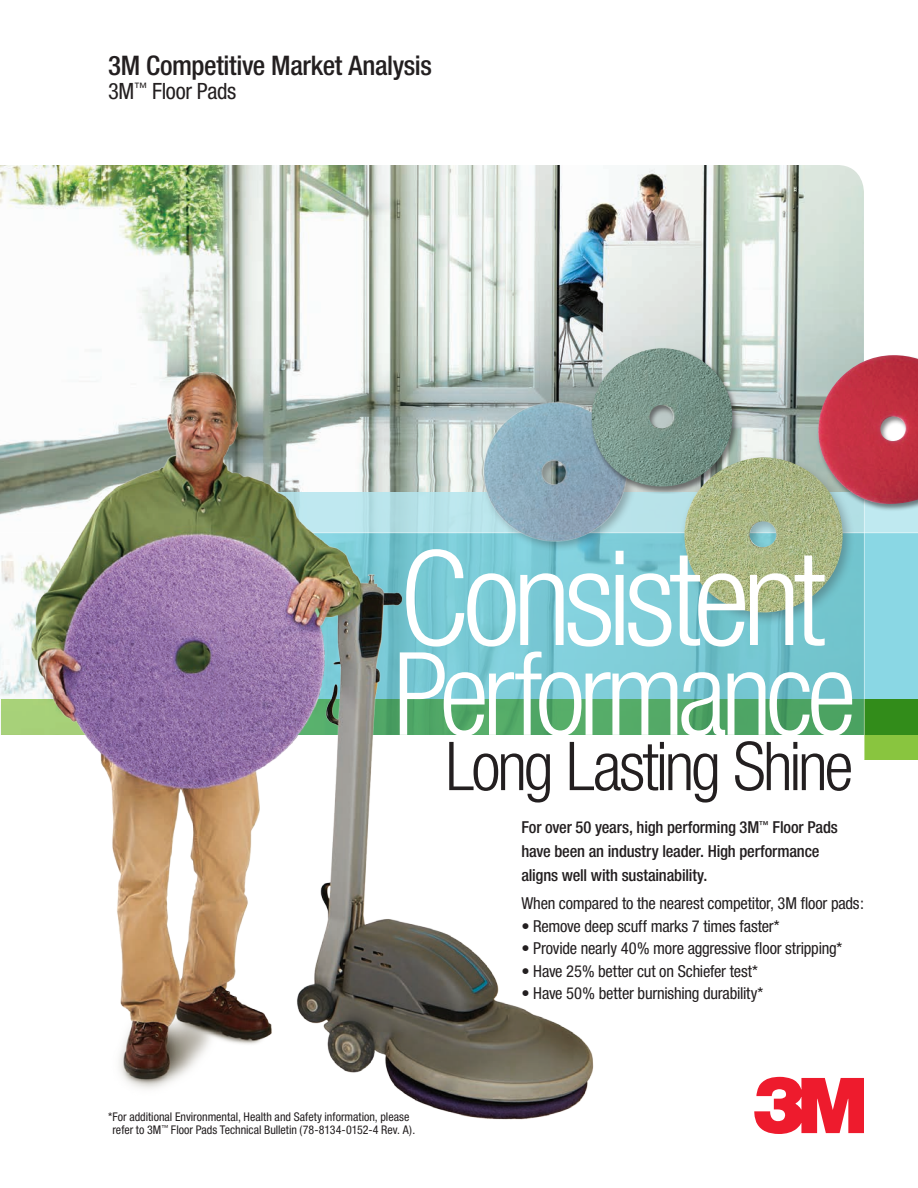
<style>
.page{position:relative;width:918px;height:1188px;background:#fff}
.page>*{position:absolute;margin:0;border:0;box-sizing:border-box;transform-origin:0 0}
.t1{font:300 condensed 132px "Helvetica Neue";letter-spacing:-.055em;color:#fff}
.t2{font:300 condensed 115.5px "Helvetica Neue";letter-spacing:-.055em;color:#fff}
.t3{font:300 condensed 67.5px "Helvetica Neue";letter-spacing:-.045em;color:#231f20}
.t4{font:500 condensed 27px "Helvetica Neue";letter-spacing:-.015em;color:#231f20}
.t5{font:condensed 22.5px "Helvetica Neue";letter-spacing:-.015em;color:#231f20}
.t6{font:condensed 16.5px "Helvetica Neue";letter-spacing:-.015em;color:#231f20}
.t7{font:500 condensed 16.5px/24px "Helvetica Neue";letter-spacing:-.01em;color:#231f20}
.t8{font:condensed 12px/13.5px "Helvetica Neue";color:#231f20;text-align:center}
</style>
<div class="page">
<svg style="left:754px;top:1077px;width:110px;height:57px"></svg>
<img style="left:0;top:165px;width:864px;height:570px">
<svg style="left:597px;top:533px;width:321px;height:166px;background:#7ccbd6"></svg>
<div style="left:241px;top:492px;width:677px;height:40px;background:#b8e3e9"></div>
<hr style="left:0;top:532px;width:918px;height:1px;background:#fff">
<div style="left:864px;top:699px;width:54px;height:61px;background:#89c53f"></div>
<svg style="left:1px;top:699px;width:917px;height:36px;background:#4fa35a"></svg>
<hr style="left:864px;top:165px;width:1px;height:595px;background:#fff">
<div style="left:816px;top:354px;width:102px;height:158px;background:#231f20;opacity:.55"></div>
<img style="left:818px;top:355px;width:100px;height:151px">
<img style="left:597px;top:494px;width:59px;height:84px">
<div style="left:679px;top:453px;width:176px;height:174px;background:#231f20;opacity:.3"></div>
<img style="left:684px;top:457px;width:159px;height:156px">
<div style="left:590px;top:347px;width:149px;height:147px;background:#231f20;opacity:.55"></div>
<img style="left:592px;top:348px;width:140px;height:138px">
<img style="left:20px;top:353px;width:577px;height:767px">
<h3 class="t4" style="left:108px;top:49px;width:325px">3M Competitive Market Analysis</h3>
<h3 class="t5" style="left:108px;top:78px;width:130px">3M<sup>™</sup> Floor Pads</h3>
<h1 class="t1" style="left:400px;top:523px;width:427px">Consistent</h1>
<h2 class="t2" style="left:393px;top:628px;width:465px">Performance</h2>
<h3 class="t3" style="left:445px;top:728px;width:409px">Long Lasting Shine</h3>
<p class="t7" style="left:521px;top:815px;width:318px">For over 50 years, high performing 3M<sup>™</sup> Floor Pads have been an industry leader. High performance aligns well with sustainability.</p>
<p class="t8" style="left:108px;top:1109px;width:309px">*For additional Environmental, Health and Safety information, please refer to 3M<sup>™</sup> Floor Pads Technical Bulletin (78-8134-0152-4 Rev. A).</p>
<p class="t6" style="left:521px;top:894px;width:344px">When compared to the nearest competitor, 3M floor pads:</p>
<p class="t6" style="left:521px;top:916px;width:260px">• Remove deep scuff marks 7 times faster*</p>
<p class="t6" style="left:521px;top:939px;width:322px">• Provide nearly 40% more aggressive floor stripping*</p>
<p class="t6" style="left:521px;top:961px;width:238px">• Have 25% better cut on Schiefer test*</p>
<p class="t6" style="left:521px;top:984px;width:243px">• Have 50% better burnishing durability*</p>
</div>
